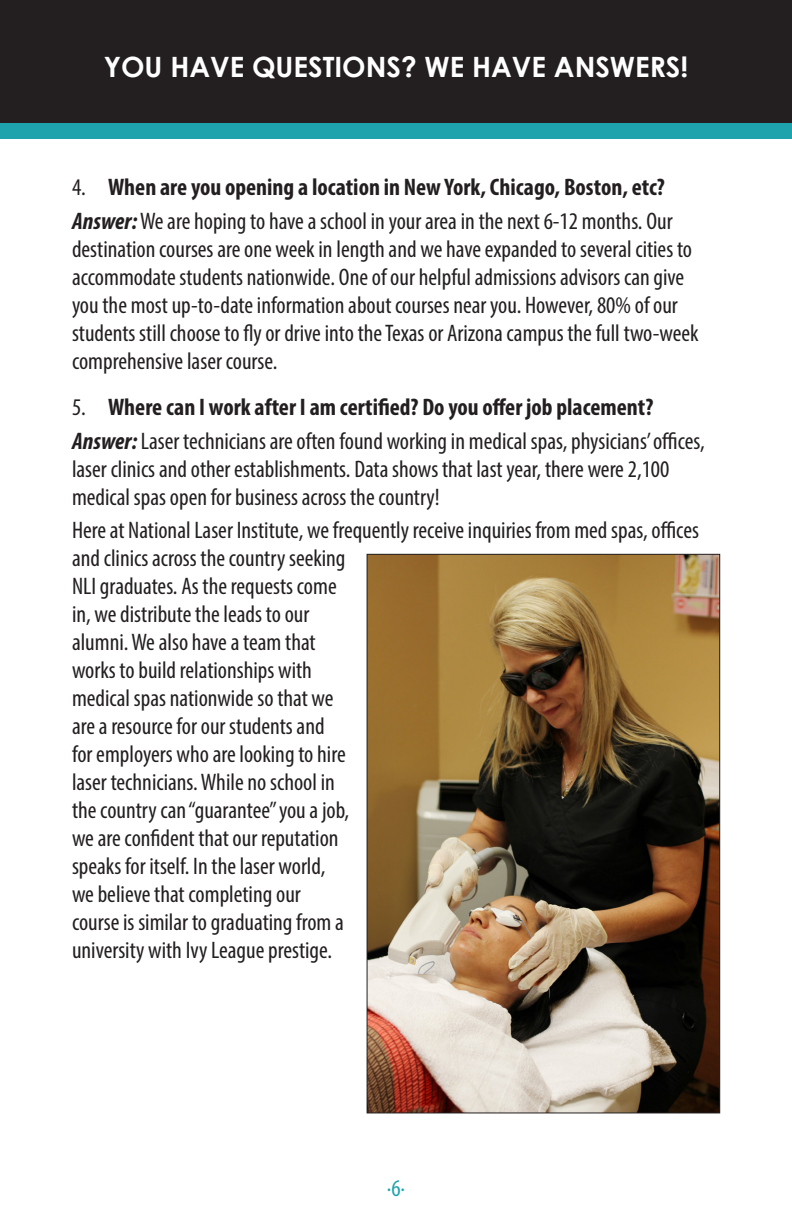
<style>
.page{position:relative;width:792px;height:1224px;background:#fff}
.page>*{position:absolute;margin:0;border:0;box-sizing:border-box;transform-origin:0 0}
.t1{font:700 28px "Century Gothic";color:#fff}
.Paragraph_Style_1{font:condensed 24px/28px "Myriad Pro";color:#231f20}
.t2{font:700 condensed 24px "Myriad Pro";color:#231f20}
.t3{font:condensed 24px "Myriad Pro";color:#1ea3ad}
.s1{font-weight:400}
.s2{font-weight:700;font-style:italic}
</style>
<div class="page">
<div style="left:0;top:109px;width:792px;height:29px;background:#1ea3ad"></div>
<div style="left:0;top:0;width:792px;height:123px;background:#231f20"></div>
<img style="left:369px;top:556px;width:349px;height:555px">
<p class="t1" style="left:104px;top:50px;width:586px">YOU HAVE QUESTIONS? WE HAVE ANSWERS!</p>
<p class="t2" style="left:72px;top:172px;width:594px"><span class="s1">4.</span> When are you opening a location in New York, Chicago, Boston, etc?</p>
<p class="Paragraph_Style_1" style="left:72px;top:207px;width:628px"><span class="s2">Answer:</span> We are hoping to have a school in your area in the next 6-12 months. Our destination courses are one week in length and we have expanded to several cities to accommodate students nationwide. One of our helpful admissions advisors can give you the most up-to-date information about courses near you. However, 80% of our students still choose to fly or drive into the Texas or Arizona campus the full two-week comprehensive laser course.</p>
<p class="t2" style="left:72px;top:392px;width:583px"><span class="s1">5.</span> Where can I work after I am certified? Do you offer job placement?</p>
<p class="Paragraph_Style_1" style="left:72px;top:426px;width:634px"><span class="s2">Answer:</span> Laser technicians are often found working in medical spas, physicians’ offices, laser clinics and other establishments. Data shows that last year, there were 2,100 medical spas open for business across the country!</p>
<p class="Paragraph_Style_1" style="left:72px;top:516px;width:629px">Here at National Laser Institute, we frequently receive inquiries from med spas, offices and clinics across the country seeking<br>NLI graduates. As the requests come<br>in, we distribute the leads to our<br>alumni. We also have a team that<br>works to build relationships with<br>medical spas nationwide so that we<br>are a resource for our students and<br>for employers who are looking to hire<br>laser technicians. While no school in<br>the country can “guarantee” you a job,<br>we are confident that our reputation<br>speaks for itself. In the laser world,<br>we believe that completing our<br>course is similar to graduating from a<br>university with Ivy League prestige.</p>
<p class="t3" style="left:387px;top:1174px;width:20px">·6·</p>
</div>
